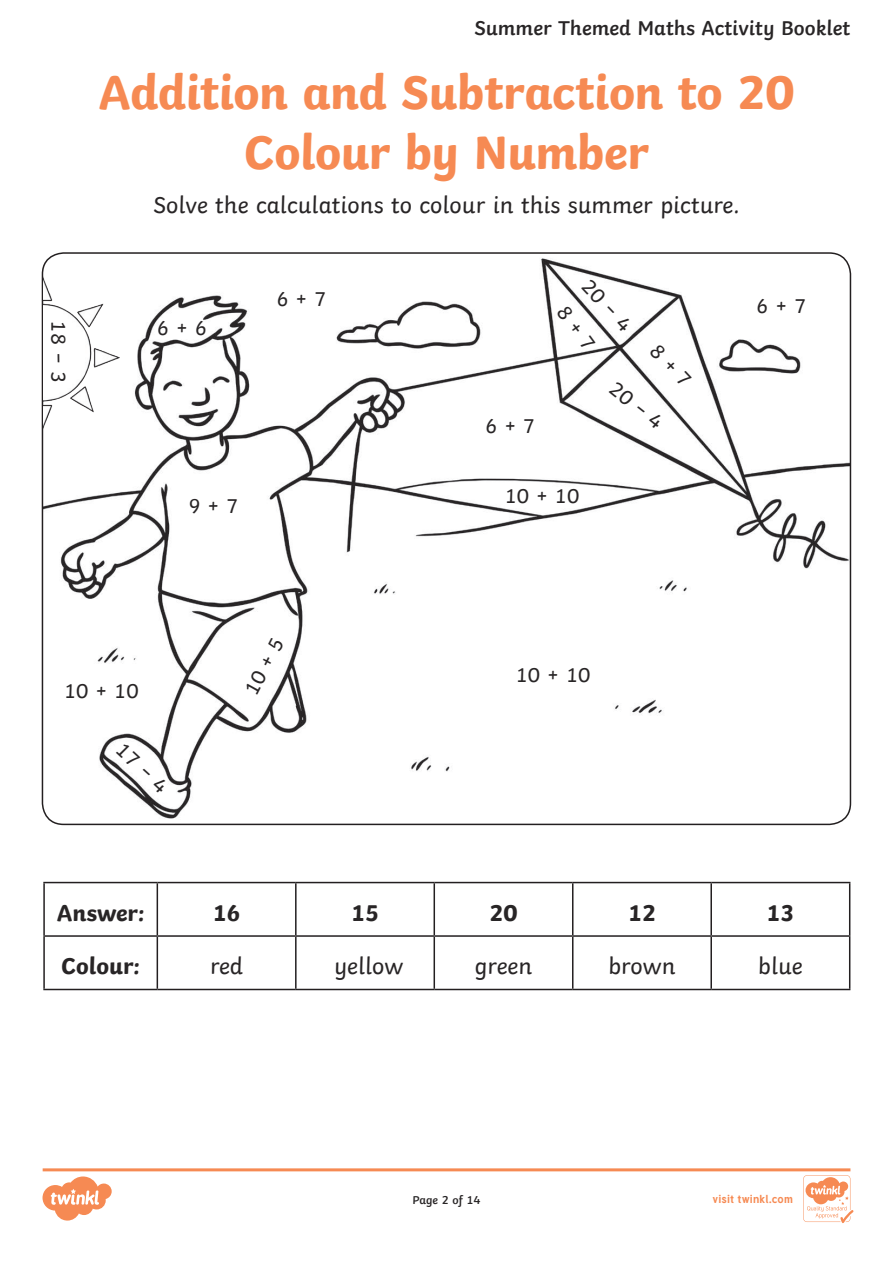
<style>
.page{position:relative;width:893px;height:1263px;background:#fff}
.page>*{position:absolute;margin:0;border:0;box-sizing:border-box;transform-origin:0 0}
.Heading_1{font:700 49.5px/59.4px "Twinkl";letter-spacing:-.01em;color:#f68a53;text-align:center}
.KS1_Body_Copy{font:24px "Twinkl";color:#282526}
.KS1_Body_Copy-2{font:700 24px "Twinkl";color:#282526}
.KS1_Body_Copy-3{font:21px "Twinkl";color:#282526}
.Heading_4{font:600 21px "Twinkl";color:#282526}
.t1{font:600 12px "Twinkl";color:#282526}
.t2{font:700 11.4px "Tuffy";letter-spacing:.015em;color:#f68a53}
</style>
<div class="page">
<img style="left:42px;top:253px;width:808px;height:571px">
<hr style="left:43px;top:882px;width:114px;height:1px;background:#231f20">
<hr style="left:43px;top:883px;width:2px;height:52px;background:#231f20">
<hr style="left:157px;top:882px;width:139px;height:1px;background:#231f20">
<hr style="left:157px;top:883px;width:1px;height:52px;background:#231f20">
<hr style="left:296px;top:882px;width:138px;height:1px;background:#231f20">
<hr style="left:295px;top:883px;width:2px;height:52px;background:#231f20">
<hr style="left:434px;top:882px;width:139px;height:1px;background:#231f20">
<hr style="left:434px;top:883px;width:1px;height:52px;background:#231f20">
<hr style="left:573px;top:882px;width:138px;height:1px;background:#231f20">
<hr style="left:572px;top:883px;width:1px;height:52px;background:#231f20">
<hr style="left:711px;top:882px;width:139px;height:1px;background:#231f20">
<hr style="left:710px;top:883px;width:2px;height:52px;background:#231f20">
<hr style="left:849px;top:883px;width:1px;height:52px;background:#231f20">
<hr style="left:43px;top:935px;width:114px;height:2px;background:#231f20">
<hr style="left:43px;top:937px;width:2px;height:52px;background:#231f20">
<hr style="left:157px;top:935px;width:139px;height:2px;background:#231f20">
<hr style="left:157px;top:937px;width:1px;height:52px;background:#231f20">
<hr style="left:296px;top:935px;width:138px;height:2px;background:#231f20">
<hr style="left:295px;top:937px;width:2px;height:52px;background:#231f20">
<hr style="left:434px;top:935px;width:139px;height:2px;background:#231f20">
<hr style="left:434px;top:937px;width:1px;height:52px;background:#231f20">
<hr style="left:573px;top:935px;width:138px;height:2px;background:#231f20">
<hr style="left:572px;top:937px;width:1px;height:52px;background:#231f20">
<hr style="left:711px;top:935px;width:139px;height:2px;background:#231f20">
<hr style="left:710px;top:937px;width:2px;height:52px;background:#231f20">
<hr style="left:849px;top:937px;width:1px;height:52px;background:#231f20">
<hr style="left:43px;top:989px;width:114px;height:1px;background:#231f20">
<hr style="left:157px;top:989px;width:139px;height:1px;background:#231f20">
<hr style="left:296px;top:989px;width:138px;height:1px;background:#231f20">
<hr style="left:434px;top:989px;width:139px;height:1px;background:#231f20">
<hr style="left:573px;top:989px;width:138px;height:1px;background:#231f20">
<hr style="left:711px;top:989px;width:139px;height:1px;background:#231f20">
<img style="left:43px;top:275px;width:76px;height:155px">
<svg style="left:43px;top:1168px;width:810px;height:55px"></svg>
<svg style="left:649px;top:343px;width:43px;height:44px"></svg>
<svg style="left:556px;top:304px;width:40px;height:47px"></svg>
<p class="Heading_4" style="left:474px;top:11px;width:378px">Summer Themed Maths Activity Booklet</p>
<p class="KS1_Body_Copy-3" style="left:75px;top:320px;width:64px;rotate:90deg">18 − 3</p>
<p class="Heading_1" style="left:98px;top:58px;width:698px">Addition and Subtraction to 20<br>Colour by Number</p>
<p class="KS1_Body_Copy" style="left:153px;top:186px;width:588px">Solve the calculations to colour in this summer picture.</p>
<p class="KS1_Body_Copy-3" style="left:157px;top:312px;width:52px">6 + 6</p>
<p class="KS1_Body_Copy-3" style="left:276px;top:282px;width:52px">6 + 7</p>
<p class="KS1_Body_Copy-3" style="left:188px;top:490px;width:52px">9 + 7</p>
<p class="KS1_Body_Copy-3" style="left:485px;top:410px;width:52px">6 + 7</p>
<p class="KS1_Body_Copy-3" style="left:597px;top:272px;width:64px;rotate:47deg">20 − 4</p>
<p class="KS1_Body_Copy-3" style="left:622px;top:373px;width:64px;rotate:39deg">20 − 4</p>
<p class="KS1_Body_Copy-3" style="left:504px;top:480px;width:76px">10 + 10</p>
<p class="KS1_Body_Copy-3" style="left:756px;top:290px;width:52px">6 + 7</p>
<p class="KS1_Body_Copy-3" style="left:64px;top:674px;width:76px">10 + 10</p>
<p class="KS1_Body_Copy-3" style="left:130px;top:734px;width:64px;rotate:43deg">17 − 4</p>
<p class="KS1_Body_Copy-3" style="left:236px;top:687px;width:63px;rotate:-63deg">10 + 5</p>
<p class="KS1_Body_Copy-3" style="left:515px;top:659px;width:76px">10 + 10</p>
<p class="KS1_Body_Copy-2" style="left:57px;top:893px;width:90px">Answer:</p>
<p class="KS1_Body_Copy-2" style="left:212px;top:893px;width:30px">16</p>
<p class="KS1_Body_Copy-2" style="left:351px;top:893px;width:30px">15</p>
<p class="KS1_Body_Copy-2" style="left:489px;top:893px;width:30px">20</p>
<p class="KS1_Body_Copy-2" style="left:628px;top:893px;width:30px">12</p>
<p class="KS1_Body_Copy-2" style="left:766px;top:893px;width:30px">13</p>
<p class="KS1_Body_Copy-2" style="left:61px;top:946px;width:80px">Colour:</p>
<p class="KS1_Body_Copy" style="left:210px;top:947px;width:35px">red</p>
<p class="KS1_Body_Copy" style="left:334px;top:947px;width:71px">yellow</p>
<p class="KS1_Body_Copy" style="left:475px;top:947px;width:59px">green</p>
<p class="KS1_Body_Copy" style="left:608px;top:947px;width:69px">brown</p>
<p class="KS1_Body_Copy" style="left:758px;top:947px;width:46px">blue</p>
<p class="t1" style="left:412px;top:1190px;width:69px">Page 2 of 14</p>
<p class="t2" style="left:712px;top:1190px;width:82px">visit twinkl.com</p>
</div>
